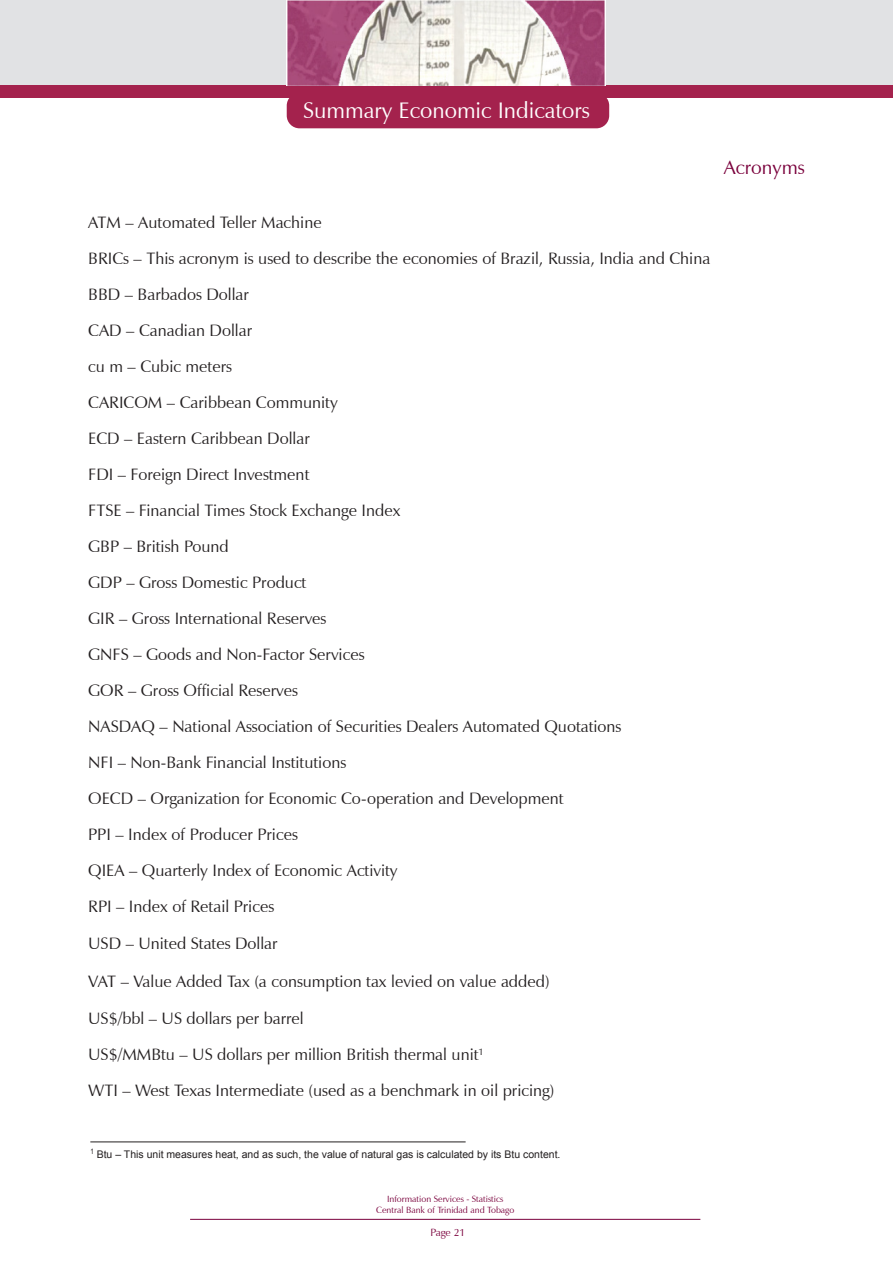
<style>
.page{position:relative;width:893px;height:1263px;background:#fff}
.page>*{position:absolute;margin:0;border:0;box-sizing:border-box;transform-origin:0 0}
.t1{font:22.5px "Zapf Humanist 601 BT";color:#fff}
.t2{font:19.5px "Zapf Humanist 601 BT";color:#7a003c}
.t3{font:16.5px "Zapf Humanist 601 BT";color:#231f20}
.t4{font:10.5px "Arial";color:#231f20}
.t5{font:10.5px "Zapf Humanist 601 BT";color:#7a003c}
.t6{font:9px/10.8px "Zapf Humanist 601 BT";color:#7a003c;text-align:center}
</style>
<div class="page">
<div style="left:0;top:0;width:893px;height:87px;background:#e1e2e4"></div>
<div style="left:287px;top:93px;width:322px;height:35px;background:#a4224d;border-radius:13px"></div>
<div style="left:0;top:85px;width:893px;height:12px;background:#a4224d"></div>
<hr style="left:190px;top:1219px;width:510px;height:1px;background:#7a003c">
<img style="left:287px;top:0;width:318px;height:85px">
<hr style="left:90px;top:1141px;width:376px;height:1px;background:#231f20">
<h1 class="t1" style="left:303px;top:97px;width:288px">Summary Economic Indicators</h1>
<p class="t2" style="left:724px;top:155px;width:82px">Acronyms</p>
<p class="t3" style="left:88px;top:212px;width:235px">ATM – Automated Teller Machine</p>
<p class="t3" style="left:88px;top:248px;width:624px">BRICs – This acronym is used to describe the economies of Brazil, Russia, India and China</p>
<p class="t3" style="left:88px;top:284px;width:162px">BBD – Barbados Dollar</p>
<p class="t3" style="left:88px;top:320px;width:165px">CAD – Canadian Dollar</p>
<p class="t3" style="left:88px;top:356px;width:145px">cu m – Cubic meters</p>
<p class="t3" style="left:88px;top:392px;width:251px">CARICOM – Caribbean Community</p>
<p class="t3" style="left:88px;top:428px;width:223px">ECD – Eastern Caribbean Dollar</p>
<p class="t3" style="left:88px;top:464px;width:223px">FDI – Foreign Direct Investment</p>
<p class="t3" style="left:88px;top:500px;width:314px">FTSE – Financial Times Stock Exchange Index</p>
<p class="t3" style="left:88px;top:536px;width:142px">GBP – British Pound</p>
<p class="t3" style="left:88px;top:572px;width:220px">GDP – Gross Domestic Product</p>
<p class="t3" style="left:88px;top:608px;width:240px">GIR – Gross International Reserves</p>
<p class="t3" style="left:88px;top:644px;width:278px">GNFS – Goods and Non-Factor Services</p>
<p class="t3" style="left:88px;top:680px;width:211px">GOR – Gross Official Reserves</p>
<p class="t3" style="left:88px;top:716px;width:535px">NASDAQ – National Association of Securities Dealers Automated Quotations</p>
<p class="t3" style="left:88px;top:752px;width:259px">NFI – Non-Bank Financial Institutions</p>
<p class="t3" style="left:88px;top:788px;width:477px">OECD – Organization for Economic Co-operation and Development</p>
<p class="t3" style="left:88px;top:824px;width:211px">PPI – Index of Producer Prices</p>
<p class="t3" style="left:88px;top:860px;width:311px">QIEA – Quarterly Index of Economic Activity</p>
<p class="t3" style="left:88px;top:896px;width:188px">RPI – Index of Retail Prices</p>
<p class="t3" style="left:88px;top:933px;width:191px">USD – United States Dollar</p>
<p class="t3" style="left:88px;top:971px;width:463px">VAT – Value Added Tax (a consumption tax levied on value added)</p>
<p class="t3" style="left:88px;top:1008px;width:217px">US$/bbl – US dollars per barrel</p>
<p class="t3" style="left:88px;top:1044px;width:397px">US$/MMBtu – US dollars per million British thermal unit<sup>1</sup></p>
<p class="t3" style="left:88px;top:1080px;width:467px">WTI – West Texas Intermediate (used as a benchmark in oil pricing)</p>
<p class="t4" style="left:90px;top:1148px;width:472px"><sup>1</sup> Btu – This unit measures heat, and as such, the value of natural gas is calculated by its Btu content.</p>
<p class="t6" style="left:376px;top:1194px;width:140px">Information Services - Statistics<br>Central Bank of Trinidad and Tobago</p>
<p class="t5" style="left:430px;top:1226px;width:36px">Page 21</p>
</div>
